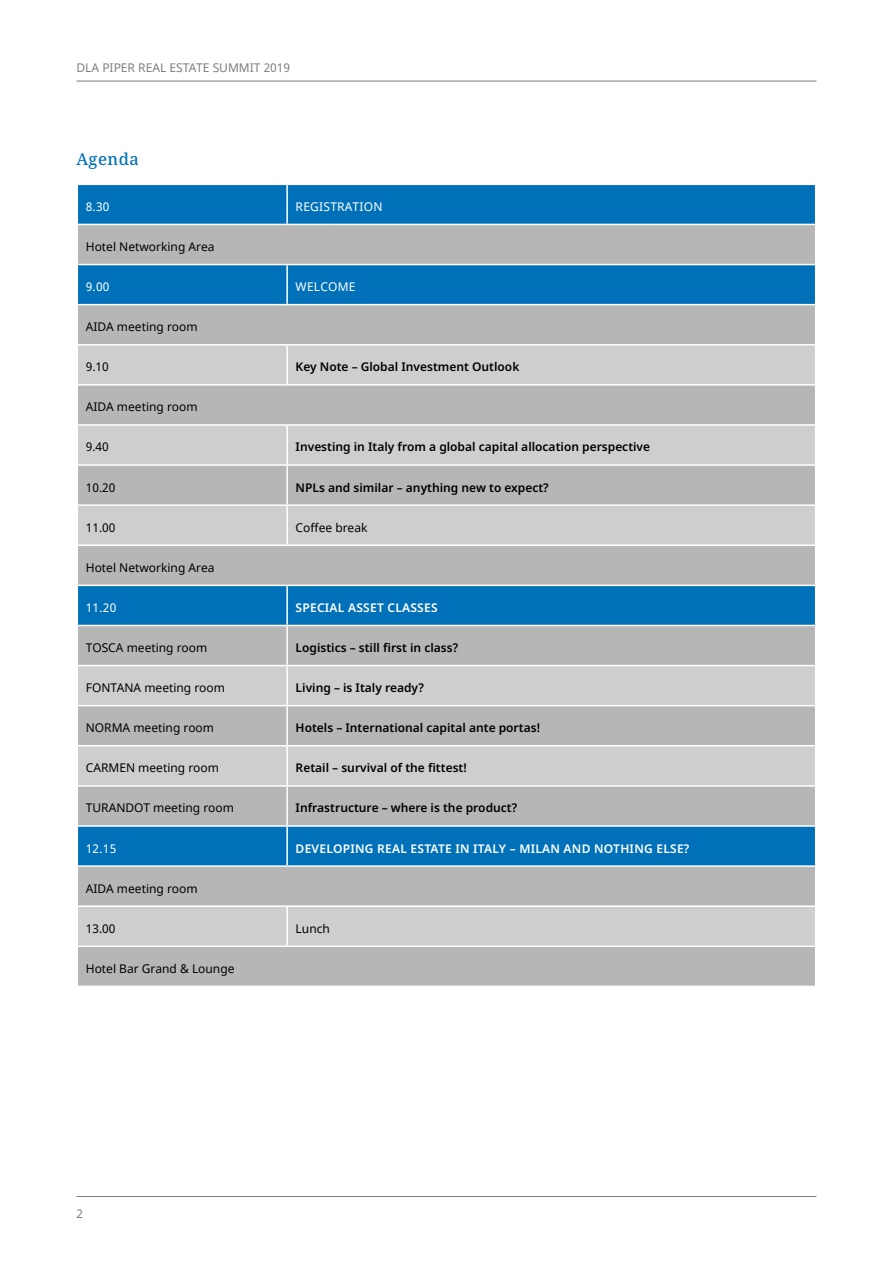
<style>
.page{position:relative;width:893px;height:1263px;background:#fff}
.page>*{position:absolute;margin:0;border:0;box-sizing:border-box;transform-origin:0 0}
.t1{font:500 16.5px "Noto Serif";letter-spacing:.03em;color:#0071b9}
.t2{font:600 12px "Noto Sans";color:#000}
.t3{font:12px "Noto Sans";color:#000}
.t4{font:600 12px "Noto Sans";letter-spacing:.02em;color:#fff}
.t5{font:12px "Noto Sans";letter-spacing:.02em;color:#fff}
.t6{font:12px "Noto Sans";color:#7e7e7d}
</style>
<div class="page">
<hr style="left:77px;top:1196px;width:739px;height:1px;background:#7e7e7d">
<hr style="left:77px;top:81px;width:739px;height:1px;background:#7e7e7d">
<div style="left:78px;top:185px;width:737px;height:39px;background:#0071b9"></div>
<div style="left:78px;top:225px;width:737px;height:761px;background:#b7b6b6"></div>
<svg style="left:78px;top:265px;width:737px;height:79px;background:#5d94b8"></svg>
<svg style="left:78px;top:345px;width:737px;height:600px;background:#a8b6c0"></svg>
<hr style="left:286px;top:185px;width:2px;height:39px;background:#fff">
<hr style="left:77px;top:344px;width:210px;height:1px;background:#fff">
<hr style="left:287px;top:344px;width:529px;height:1px;background:#fff">
<hr style="left:286px;top:345px;width:2px;height:39px;background:#fff">
<hr style="left:77px;top:384px;width:210px;height:2px;background:#fff">
<hr style="left:287px;top:384px;width:529px;height:2px;background:#fff">
<hr style="left:77px;top:424px;width:210px;height:2px;background:#fff">
<hr style="left:287px;top:424px;width:529px;height:2px;background:#fff">
<hr style="left:286px;top:426px;width:2px;height:38px;background:#fff">
<hr style="left:77px;top:464px;width:210px;height:2px;background:#fff">
<hr style="left:287px;top:464px;width:529px;height:2px;background:#fff">
<hr style="left:286px;top:466px;width:2px;height:38px;background:#fff">
<hr style="left:77px;top:504px;width:210px;height:2px;background:#fff">
<hr style="left:287px;top:504px;width:529px;height:2px;background:#fff">
<hr style="left:286px;top:506px;width:2px;height:38px;background:#fff">
<hr style="left:77px;top:544px;width:210px;height:2px;background:#fff">
<hr style="left:287px;top:544px;width:529px;height:2px;background:#fff">
<hr style="left:286px;top:626px;width:2px;height:39px;background:#fff">
<hr style="left:77px;top:665px;width:210px;height:1px;background:#fff">
<hr style="left:287px;top:665px;width:529px;height:1px;background:#fff">
<hr style="left:286px;top:666px;width:2px;height:39px;background:#fff">
<hr style="left:77px;top:705px;width:210px;height:1px;background:#fff">
<hr style="left:287px;top:705px;width:529px;height:1px;background:#fff">
<hr style="left:286px;top:706px;width:2px;height:39px;background:#fff">
<hr style="left:77px;top:745px;width:210px;height:1px;background:#fff">
<hr style="left:287px;top:745px;width:529px;height:1px;background:#fff">
<hr style="left:286px;top:746px;width:2px;height:39px;background:#fff">
<hr style="left:77px;top:785px;width:210px;height:2px;background:#fff">
<hr style="left:287px;top:785px;width:529px;height:2px;background:#fff">
<hr style="left:286px;top:787px;width:2px;height:38px;background:#fff">
<hr style="left:77px;top:905px;width:210px;height:2px;background:#fff">
<hr style="left:287px;top:905px;width:529px;height:2px;background:#fff">
<hr style="left:286px;top:907px;width:2px;height:38px;background:#fff">
<hr style="left:77px;top:945px;width:210px;height:2px;background:#fff">
<hr style="left:287px;top:945px;width:529px;height:2px;background:#fff">
<hr style="left:77px;top:264px;width:210px;height:1px;background:#fff">
<hr style="left:77px;top:304px;width:210px;height:1px;background:#fff">
<hr style="left:287px;top:264px;width:529px;height:1px;background:#fff">
<hr style="left:286px;top:265px;width:2px;height:39px;background:#fff">
<hr style="left:287px;top:304px;width:529px;height:1px;background:#fff">
<hr style="left:77px;top:585px;width:210px;height:1px;background:#fff">
<hr style="left:77px;top:625px;width:210px;height:1px;background:#fff">
<hr style="left:287px;top:585px;width:529px;height:1px;background:#fff">
<hr style="left:286px;top:586px;width:2px;height:39px;background:#fff">
<hr style="left:287px;top:625px;width:529px;height:1px;background:#fff">
<hr style="left:77px;top:825px;width:210px;height:2px;background:#fff">
<hr style="left:77px;top:865px;width:210px;height:2px;background:#fff">
<hr style="left:287px;top:825px;width:529px;height:2px;background:#fff">
<hr style="left:286px;top:827px;width:2px;height:38px;background:#fff">
<hr style="left:287px;top:865px;width:529px;height:2px;background:#fff">
<p class="t6" style="left:77px;top:60px;width:215px">DLA PIPER REAL ESTATE SUMMIT 2019</p>
<h1 class="t1" style="left:77px;top:147px;width:64px">Agenda</h1>
<p class="t5" style="left:86px;top:198px;width:25px">8.30</p>
<p class="t5" style="left:296px;top:198px;width:88px">REGISTRATION</p>
<p class="t3" style="left:86px;top:238px;width:130px">Hotel Networking Area</p>
<p class="t5" style="left:86px;top:278px;width:25px">9.00</p>
<p class="t5" style="left:296px;top:278px;width:61px">WELCOME</p>
<p class="t3" style="left:86px;top:319px;width:113px">AIDA meeting room</p>
<p class="t3" style="left:86px;top:359px;width:25px">9.10</p>
<p class="t2" style="left:296px;top:358px;width:225px">Key Note – Global Investment Outlook</p>
<p class="t3" style="left:86px;top:399px;width:113px">AIDA meeting room</p>
<p class="t3" style="left:86px;top:439px;width:25px">9.40</p>
<p class="t2" style="left:296px;top:439px;width:356px">Investing in Italy from a global capital allocation perspective</p>
<p class="t3" style="left:86px;top:479px;width:31px">10.20</p>
<p class="t2" style="left:296px;top:479px;width:255px">NPLs and similar – anything new to expect?</p>
<p class="t3" style="left:86px;top:519px;width:31px">11.00</p>
<p class="t3" style="left:296px;top:519px;width:73px">Coffee break</p>
<p class="t3" style="left:86px;top:559px;width:130px">Hotel Networking Area</p>
<p class="t5" style="left:86px;top:599px;width:32px">11.20</p>
<p class="t4" style="left:296px;top:599px;width:144px">SPECIAL ASSET CLASSES</p>
<p class="t3" style="left:86px;top:639px;width:123px">TOSCA meeting room</p>
<p class="t2" style="left:296px;top:639px;width:164px">Logistics – still first in class?</p>
<p class="t3" style="left:86px;top:679px;width:141px">FONTANA meeting room</p>
<p class="t2" style="left:296px;top:679px;width:130px">Living – is Italy ready?</p>
<p class="t3" style="left:86px;top:720px;width:130px">NORMA meeting room</p>
<p class="t2" style="left:296px;top:719px;width:246px">Hotels – International capital ante portas!</p>
<p class="t3" style="left:86px;top:760px;width:135px">CARMEN meeting room</p>
<p class="t2" style="left:296px;top:759px;width:173px">Retail – survival of the fittest!</p>
<p class="t3" style="left:86px;top:800px;width:150px">TURANDOT meeting room</p>
<p class="t2" style="left:296px;top:800px;width:223px">Infrastructure – where is the product?</p>
<p class="t5" style="left:86px;top:840px;width:32px">12.15</p>
<p class="t4" style="left:296px;top:840px;width:395px">DEVELOPING REAL ESTATE IN ITALY – MILAN AND NOTHING ELSE?</p>
<p class="t3" style="left:86px;top:880px;width:113px">AIDA meeting room</p>
<p class="t3" style="left:86px;top:920px;width:31px">13.00</p>
<p class="t3" style="left:296px;top:920px;width:36px">Lunch</p>
<p class="t3" style="left:86px;top:960px;width:150px">Hotel Bar Grand &amp; Lounge</p>
<p class="t6" style="left:77px;top:1205px;width:8px">2</p>
</div>
